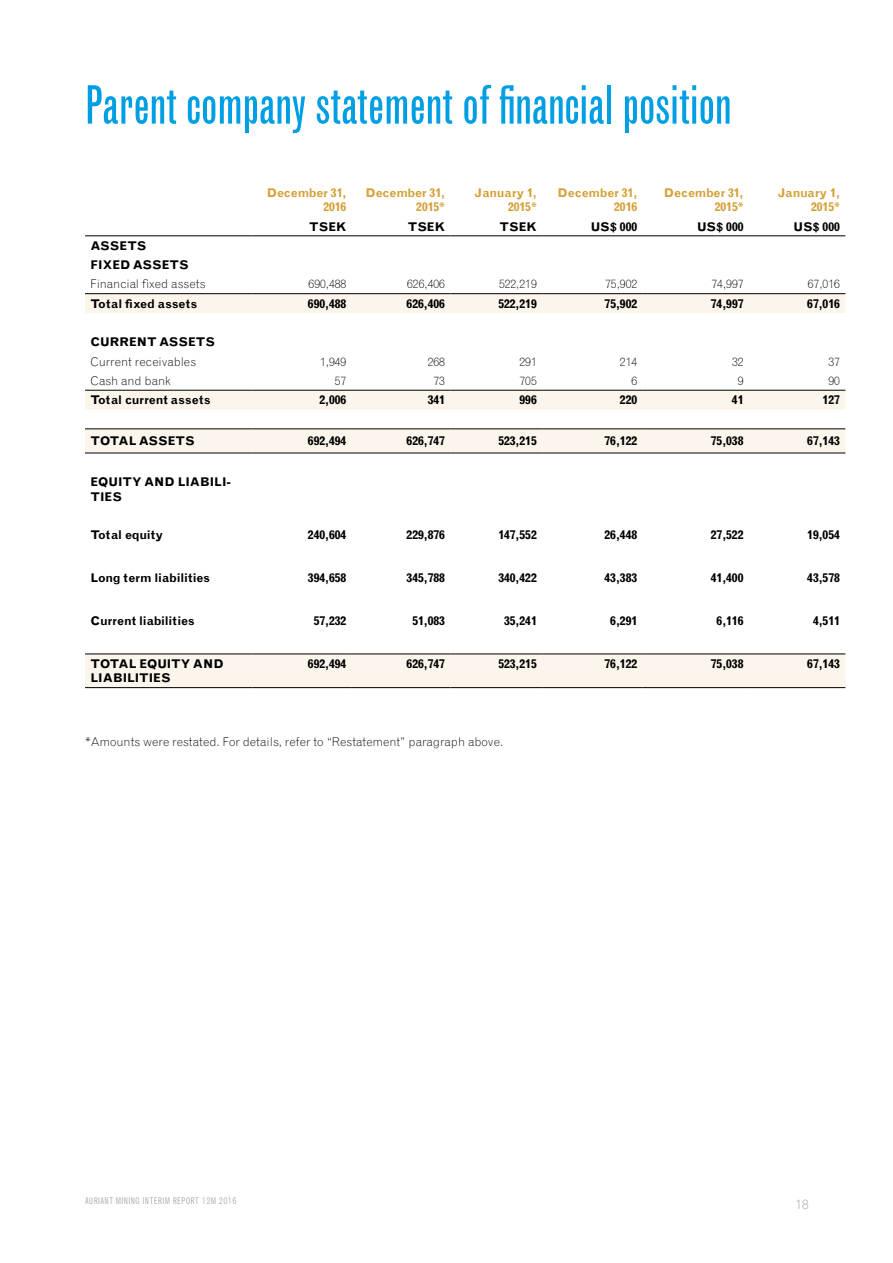
<style>
.page{position:relative;width:893px;height:1263px;background:#fff}
.page>*{position:absolute;margin:0;border:0;box-sizing:border-box;transform-origin:0 0}
.t1{font:52.5px "Grotesque MT Std Extra Cond";color:#009fe3}
.t2{font:300 13.5px "Grotesque MT Std";color:#9d9d9c}
.t3{font:700 12px/14.4px "Grotesque MT Std";color:#000}
.t4{font:300 12px "Grotesque MT Std";color:#000}
.t5{font:700 12px/14.4px "Grotesque MT Std";color:#d4a139;text-align:right}
.t6{font:300 condensed 9px "Grotesque MT Std";letter-spacing:.03em;color:#9d9d9c}
</style>
<div class="page">
<svg style="left:85px;top:294px;width:760px;height:393px"></svg>
<svg style="left:85px;top:525px;width:760px;height:105px"></svg>
<svg style="left:85px;top:544px;width:760px;height:67px"></svg>
<hr style="left:85px;top:235px;width:168px;height:1px;background:#000">
<hr style="left:450px;top:235px;width:92px;height:1px;background:#000">
<hr style="left:542px;top:235px;width:101px;height:1px;background:#000">
<hr style="left:643px;top:235px;width:106px;height:1px;background:#000">
<hr style="left:253px;top:235px;width:99px;height:1px;background:#000">
<hr style="left:352px;top:235px;width:98px;height:1px;background:#000">
<hr style="left:749px;top:235px;width:96px;height:1px;background:#000">
<hr style="left:85px;top:293px;width:168px;height:1px;background:#000">
<hr style="left:253px;top:293px;width:99px;height:1px;background:#000">
<hr style="left:352px;top:293px;width:98px;height:1px;background:#000">
<hr style="left:450px;top:293px;width:92px;height:1px;background:#000">
<hr style="left:542px;top:293px;width:101px;height:1px;background:#000">
<hr style="left:643px;top:293px;width:106px;height:1px;background:#000">
<hr style="left:749px;top:293px;width:96px;height:1px;background:#000">
<hr style="left:85px;top:390px;width:168px;height:1px;background:#000">
<hr style="left:253px;top:390px;width:99px;height:1px;background:#000">
<hr style="left:352px;top:390px;width:98px;height:1px;background:#000">
<hr style="left:450px;top:390px;width:92px;height:1px;background:#000">
<hr style="left:542px;top:390px;width:101px;height:1px;background:#000">
<hr style="left:643px;top:390px;width:106px;height:1px;background:#000">
<hr style="left:749px;top:390px;width:96px;height:1px;background:#000">
<hr style="left:85px;top:428px;width:168px;height:1px;background:#000">
<hr style="left:253px;top:428px;width:99px;height:1px;background:#000">
<hr style="left:352px;top:428px;width:98px;height:1px;background:#000">
<hr style="left:450px;top:428px;width:92px;height:1px;background:#000">
<hr style="left:542px;top:428px;width:101px;height:1px;background:#000">
<hr style="left:643px;top:428px;width:106px;height:1px;background:#000">
<hr style="left:749px;top:428px;width:96px;height:1px;background:#000">
<hr style="left:85px;top:453px;width:168px;height:1px;background:#000">
<hr style="left:253px;top:453px;width:99px;height:1px;background:#000">
<hr style="left:352px;top:453px;width:98px;height:1px;background:#000">
<hr style="left:450px;top:453px;width:92px;height:1px;background:#000">
<hr style="left:542px;top:453px;width:101px;height:1px;background:#000">
<hr style="left:643px;top:453px;width:106px;height:1px;background:#000">
<hr style="left:749px;top:453px;width:96px;height:1px;background:#000">
<hr style="left:85px;top:653px;width:168px;height:1px;background:#000">
<hr style="left:253px;top:653px;width:99px;height:1px;background:#000">
<hr style="left:352px;top:653px;width:98px;height:1px;background:#000">
<hr style="left:450px;top:653px;width:92px;height:1px;background:#000">
<hr style="left:542px;top:653px;width:101px;height:1px;background:#000">
<hr style="left:643px;top:653px;width:106px;height:1px;background:#000">
<hr style="left:749px;top:653px;width:96px;height:1px;background:#000">
<hr style="left:85px;top:687px;width:168px;height:1px;background:#000">
<hr style="left:253px;top:687px;width:99px;height:1px;background:#000">
<hr style="left:352px;top:687px;width:98px;height:1px;background:#000">
<hr style="left:450px;top:687px;width:92px;height:1px;background:#000">
<hr style="left:542px;top:687px;width:101px;height:1px;background:#000">
<hr style="left:643px;top:687px;width:106px;height:1px;background:#000">
<hr style="left:749px;top:687px;width:96px;height:1px;background:#000">
<h1 class="t1" style="left:85px;top:74px;width:648px">Parent company statement of financial position</h1>
<p class="t5" style="left:267px;top:185px;width:81px">December 31,<br>2016</p>
<p class="t5" style="left:365px;top:185px;width:81px">December 31,<br>2015*</p>
<p class="t5" style="left:475px;top:185px;width:64px">January 1,<br>2015*</p>
<p class="t5" style="left:558px;top:185px;width:81px">December 31,<br>2016</p>
<p class="t5" style="left:664px;top:185px;width:81px">December 31,<br>2015*</p>
<p class="t5" style="left:778px;top:185px;width:64px">January 1,<br>2015*</p>
<p class="t3" style="left:309px;top:219px;width:39px">TSEK</p>
<p class="t3" style="left:408px;top:219px;width:39px">TSEK</p>
<p class="t3" style="left:499px;top:219px;width:39px">TSEK</p>
<p class="t3" style="left:591px;top:219px;width:48px">US$ 000</p>
<p class="t3" style="left:697px;top:219px;width:48px">US$ 000</p>
<p class="t3" style="left:793px;top:219px;width:48px">US$ 000</p>
<p class="t3" style="left:91px;top:236px;width:100px;line-height:19.4px">ASSETS<br>FIXED ASSETS</p>
<p class="t4" style="left:91px;top:277px;width:116px">Financial fixed assets</p>
<p class="t4" style="left:309px;top:277px;width:39px">690,488</p>
<p class="t4" style="left:407px;top:277px;width:39px">626,406</p>
<p class="t4" style="left:499px;top:277px;width:39px">522,219</p>
<p class="t4" style="left:605px;top:277px;width:33px">75,902</p>
<p class="t4" style="left:711px;top:277px;width:33px">74,997</p>
<p class="t4" style="left:808px;top:277px;width:33px">67,016</p>
<p class="t3" style="left:91px;top:296px;width:108px">Total fixed assets</p>
<p class="t3" style="left:308px;top:296px;width:40px">690,488</p>
<p class="t3" style="left:407px;top:296px;width:40px">626,406</p>
<p class="t3" style="left:498px;top:296px;width:40px">522,219</p>
<p class="t3" style="left:605px;top:296px;width:34px">75,902</p>
<p class="t3" style="left:711px;top:296px;width:34px">74,997</p>
<p class="t3" style="left:807px;top:296px;width:34px">67,016</p>
<p class="t3" style="left:91px;top:335px;width:126px">CURRENT ASSETS</p>
<p class="t4" style="left:91px;top:354px;width:107px">Current receivables</p>
<p class="t4" style="left:320px;top:354px;width:28px">1,949</p>
<p class="t4" style="left:428px;top:354px;width:19px">268</p>
<p class="t4" style="left:519px;top:354px;width:19px">291</p>
<p class="t4" style="left:620px;top:354px;width:19px">214</p>
<p class="t4" style="left:732px;top:354px;width:13px">32</p>
<p class="t4" style="left:828px;top:354px;width:13px">37</p>
<p class="t4" style="left:91px;top:373px;width:82px">Cash and bank</p>
<p class="t4" style="left:335px;top:373px;width:13px">57</p>
<p class="t4" style="left:433px;top:373px;width:13px">73</p>
<p class="t4" style="left:519px;top:373px;width:19px">705</p>
<p class="t4" style="left:631px;top:373px;width:7px">6</p>
<p class="t4" style="left:738px;top:373px;width:7px">9</p>
<p class="t4" style="left:828px;top:373px;width:13px">90</p>
<p class="t3" style="left:91px;top:393px;width:121px">Total current assets</p>
<p class="t3" style="left:319px;top:393px;width:28px">2,006</p>
<p class="t3" style="left:428px;top:393px;width:19px">341</p>
<p class="t3" style="left:519px;top:393px;width:19px">996</p>
<p class="t3" style="left:620px;top:393px;width:19px">220</p>
<p class="t3" style="left:732px;top:393px;width:13px">41</p>
<p class="t3" style="left:823px;top:393px;width:19px">127</p>
<p class="t3" style="left:91px;top:434px;width:106px">TOTAL ASSETS</p>
<p class="t3" style="left:308px;top:434px;width:40px">692,494</p>
<p class="t3" style="left:407px;top:434px;width:40px">626,747</p>
<p class="t3" style="left:498px;top:434px;width:40px">523,215</p>
<p class="t3" style="left:605px;top:434px;width:34px">76,122</p>
<p class="t3" style="left:711px;top:434px;width:34px">75,038</p>
<p class="t3" style="left:807px;top:434px;width:34px">67,143</p>
<p class="t3" style="left:91px;top:475px;width:142px">EQUITY AND LIABILI-<br>TIES</p>
<p class="t3" style="left:91px;top:528px;width:74px">Total equity</p>
<p class="t3" style="left:308px;top:528px;width:40px">240,604</p>
<p class="t3" style="left:407px;top:528px;width:40px">229,876</p>
<p class="t3" style="left:498px;top:528px;width:40px">147,552</p>
<p class="t3" style="left:605px;top:528px;width:34px">26,448</p>
<p class="t3" style="left:711px;top:528px;width:34px">27,522</p>
<p class="t3" style="left:807px;top:528px;width:34px">19,054</p>
<p class="t3" style="left:91px;top:571px;width:121px">Long term liabilities</p>
<p class="t3" style="left:308px;top:571px;width:40px">394,658</p>
<p class="t3" style="left:407px;top:571px;width:40px">345,788</p>
<p class="t3" style="left:498px;top:571px;width:40px">340,422</p>
<p class="t3" style="left:605px;top:571px;width:34px">43,383</p>
<p class="t3" style="left:711px;top:571px;width:34px">41,400</p>
<p class="t3" style="left:807px;top:571px;width:34px">43,578</p>
<p class="t3" style="left:91px;top:614px;width:106px">Current liabilities</p>
<p class="t3" style="left:314px;top:614px;width:34px">57,232</p>
<p class="t3" style="left:412px;top:614px;width:34px">51,083</p>
<p class="t3" style="left:504px;top:614px;width:34px">35,241</p>
<p class="t3" style="left:610px;top:614px;width:28px">6,291</p>
<p class="t3" style="left:717px;top:614px;width:28px">6,116</p>
<p class="t3" style="left:813px;top:614px;width:28px">4,511</p>
<p class="t3" style="left:91px;top:656px;width:135px">TOTAL EQUITY AND<br>LIABILITIES</p>
<p class="t3" style="left:308px;top:656px;width:40px">692,494</p>
<p class="t3" style="left:407px;top:656px;width:40px">626,747</p>
<p class="t3" style="left:498px;top:656px;width:40px">523,215</p>
<p class="t3" style="left:605px;top:656px;width:34px">76,122</p>
<p class="t3" style="left:711px;top:656px;width:34px">75,038</p>
<p class="t3" style="left:807px;top:656px;width:34px">67,143</p>
<p class="t4" style="left:85px;top:735px;width:420px">*Amounts were restated. For details, refer to “Restatement” paragraph above.</p>
<p class="t6" style="left:85px;top:1195px;width:153px">AURIANT MINING INTERIM REPORT 12M 2016</p>
<p class="t2" style="left:796px;top:1196px;width:14px">18</p>
</div>
